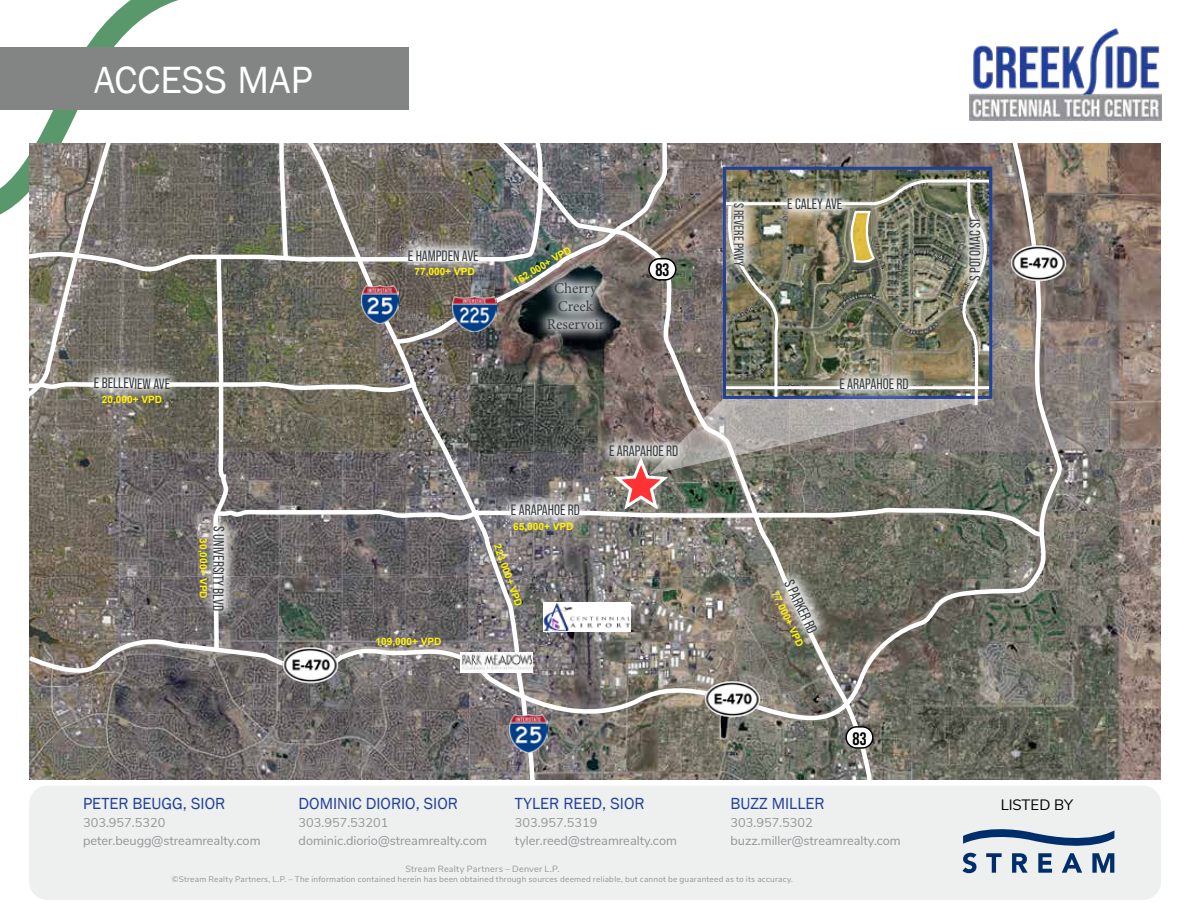
<style>
.page{position:relative;width:1188px;height:918px;background:#fff}
.page>*{position:absolute;margin:0;border:0;box-sizing:border-box;transform-origin:0 0}
.t1{font:39px "Franklin Gothic";letter-spacing:.01em;color:#fff}
.t2{font:700 18px "Bebas Neue Pro";color:#000}
.t3{font:16.5px "Franklin Gothic";color:#21409a}
.t4{font:15px "Bebas Neue Pro";color:#373e40}
.t5{font:15px/18px "Minion Pro";color:#373e40;text-align:center}
.t6{font:15px "Nunito Sans";color:#000}
.t7{font:13.5px "Bebas Neue Pro";color:#373e40}
.t8{font:12.75px/18px "Nunito Sans";color:#939598}
.t9{font:700 10.05px "Arial";color:#fff200}
.t10{font:9px "Nunito Sans";letter-spacing:.025em;color:#939598}
.t11{font:8.25px "Nunito Sans";letter-spacing:.025em;color:#939598}
</style>
<div class="page">
<svg style="left:0;top:0;width:281px;height:215px"></svg>
<div style="left:0;top:48px;width:409px;height:62px;background:#838484"></div>
<img style="left:29px;top:143px;width:1132px;height:636px">
<svg style="left:280px;top:694px;width:199px;height:86px;background:#6f6a6a"></svg>
<div style="left:29px;top:786px;width:1132px;height:114px;background:#eeefef;border-radius:18px"></div>
<svg style="left:337px;top:143px;width:732px;height:636px;background:#78766f"></svg>
<img style="left:1047px;top:234px;width:24px;height:58px">
<img style="left:700px;top:684px;width:64px;height:43px">
<img style="left:278px;top:684px;width:64px;height:10px">
<svg style="left:962px;top:829px;width:152px;height:44px"></svg>
<img style="left:18px;top:118px;width:1029px;height:566px">
<img style="left:970px;top:28px;width:192px;height:92px">
<h1 class="t1" style="left:94px;top:55px;width:220px">ACCESS MAP</h1>
<p class="t4" style="left:94px;top:374px;width:78px;rotate:1deg">E BELLEVIEW AVE</p>
<p class="t9" style="left:102px;top:392px;width:62px">20,000+ VPD</p>
<p class="t4" style="left:228px;top:527px;width:86px;rotate:91deg">S UNIVERSITY BLVD</p>
<p class="t9" style="left:210px;top:538px;width:62px;rotate:90deg">30,000+ VPD</p>
<p class="t4" style="left:408px;top:247px;width:72px;rotate:1deg">E HAMPDEN AVE</p>
<p class="t9" style="left:414px;top:264px;width:62px">77,000+ VPD</p>
<p class="t9" style="left:511px;top:277px;width:67px;rotate:-31deg">162,000+ VPD</p>
<p class="t5" style="left:547px;top:279px;width:59px">Cherry<br>Creek<br>Reservoir</p>
<h2 class="t2" style="left:655px;top:260px;width:15px">83</h2>
<p class="t9" style="left:376px;top:635px;width:67px">109,000+ VPD</p>
<p class="t4" style="left:511px;top:502px;width:71px">E ARAPAHOE RD</p>
<p class="t9" style="left:513px;top:520px;width:62px">65,000+ VPD</p>
<p class="t9" style="left:503px;top:542px;width:67px;rotate:70deg">223,000+ VPD</p>
<p class="t4" style="left:609px;top:443px;width:71px">E ARAPAHOE RD</p>
<p class="t7" style="left:747px;top:203px;width:65px;rotate:90deg">S REVERE PKWY</p>
<p class="t4" style="left:787px;top:195px;width:56px">E CALEY AVE</p>
<p class="t4" style="left:839px;top:376px;width:71px">E ARAPAHOE RD</p>
<p class="t4" style="left:797px;top:577px;width:59px;rotate:65deg">S PARKER RD</p>
<p class="t9" style="left:781px;top:589px;width:62px;rotate:65deg">77,000+ VPD</p>
<h2 class="t2" style="left:853px;top:728px;width:15px">83</h2>
<p class="t3" style="left:83px;top:793px;width:144px">PETER BEUGG, SIOR</p>
<p class="t8" style="left:83px;top:812px;width:179px">303.957.5320 peter.beugg@streamrealty.com</p>
<p class="t3" style="left:299px;top:793px;width:161px">DOMINIC DIORIO, SIOR</p>
<p class="t8" style="left:299px;top:812px;width:190px">303.957.53201 dominic.diorio@streamrealty.com</p>
<p class="t3" style="left:515px;top:793px;width:131px">TYLER REED, SIOR</p>
<p class="t8" style="left:515px;top:813px;width:164px">303.957.5319 tyler.reed@streamrealty.com</p>
<p class="t10" style="left:406px;top:862px;width:156px">Stream Realty Partners – Denver L.P.</p>
<p class="t11" style="left:172px;top:873px;width:623px">©Stream Realty Partners, L.P. – The information contained herein has been obtained through sources deemed reliable, but cannot be guaranteed as to its accuracy.</p>
<p class="t3" style="left:730px;top:793px;width:96px">BUZZ MILLER</p>
<p class="t8" style="left:730px;top:813px;width:172px">303.957.5302 buzz.miller@streamrealty.com</p>
<p class="t4" style="left:966px;top:281px;width:65px;rotate:-90deg">S POTOMAC ST</p>
<p class="t6" style="left:1001px;top:793px;width:74px">LISTED BY</p>
</div>
